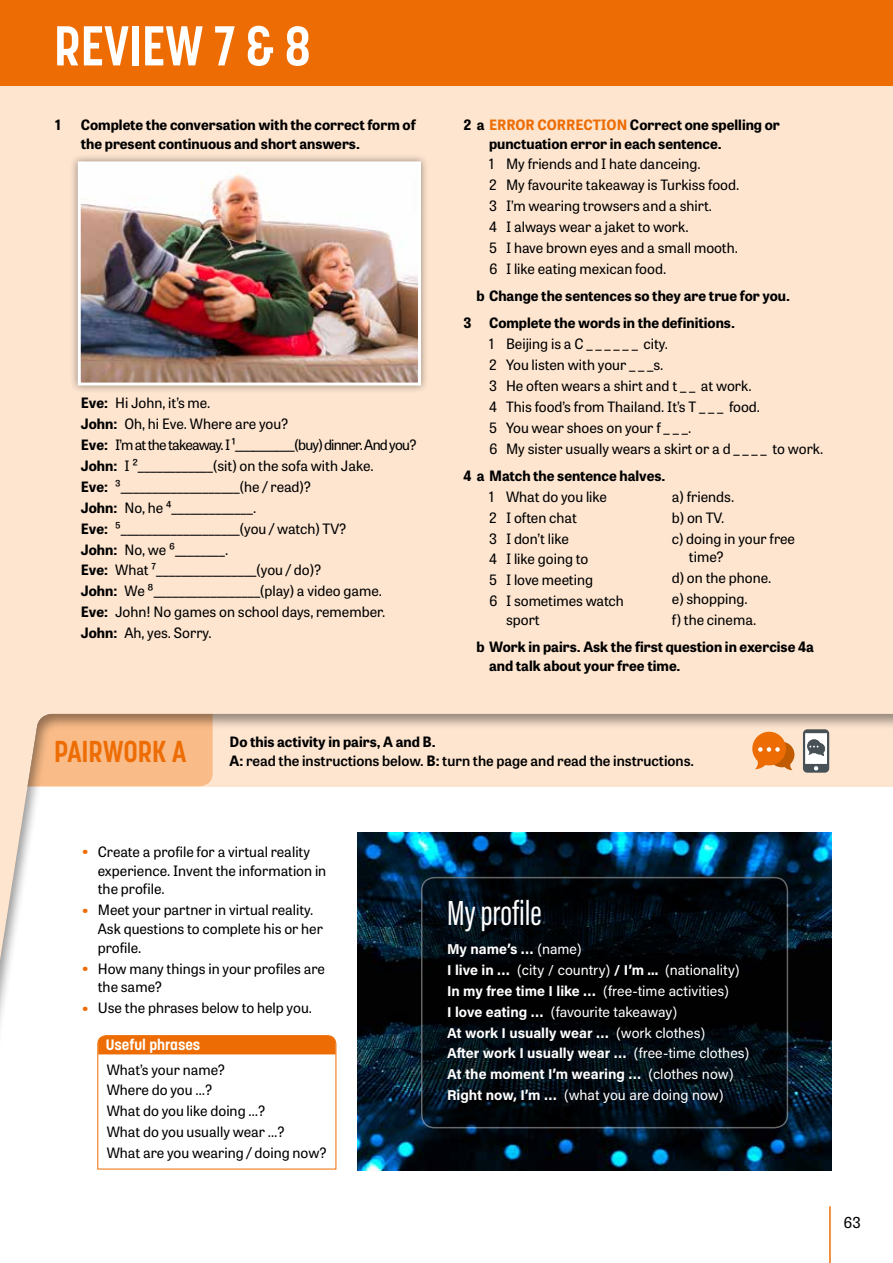
<style>
.page{position:relative;width:893px;height:1263px;background:#fff}
.page>*{position:absolute;margin:0;border:0;box-sizing:border-box;transform-origin:0 0}
.t1{font:700 55.5px "Korolev Condensed";color:#fff}
.t2{font:36px "Acumin Pro Extra Cond";color:#fff}
.t3{font:700 30px "Korolev Condensed";color:#ed6d04}
.t4{font:700 15px "Korolev";color:#fff}
.t5{font:15px "Tablet Gothic";color:#000}
.t6{font:14.25px/20.9px "Tablet Gothic";color:#000}
.t7{font:700 14.25px/18.8px "Tablet Gothic";color:#000}
.t8{font:14.25px/20.9px "Acumin Pro";color:#fff}
.t9{font:600 14.25px "Tablet Gothic";color:#000}
.s1{font-weight:700}
.s2{color:#ed6d04}
.s3{font-weight:700;font-size:18px;color:#ed6d04}
</style>
<div class="page">
<div style="left:0;top:68px;width:893px;height:1195px;background:#fde5d0"></div>
<div style="left:0;top:711px;width:893px;height:552px;background:#000;opacity:.4"></div>
<div style="left:0;top:0;width:893px;height:85px;background:#ed6d04"></div>
<svg style="left:803px;top:729px;width:26px;height:44px"></svg>
<svg style="left:752px;top:732px;width:42px;height:38px"></svg>
<div style="left:70px;top:153px;width:359px;height:240px;background:#000;opacity:.4"></div>
<img style="left:82px;top:165px;width:335px;height:217px">
<div style="left:78px;top:161px;width:343px;height:225px;border:3px solid #fff"></div>
<img style="left:357px;top:832px;width:474px;height:339px">
<svg style="left:421px;top:877px;width:366px;height:250px;background:#01080d"></svg>
<div style="left:421px;top:877px;width:367px;height:251px;border:2px solid #fff;border-radius:13px"></div>
<svg style="left:97px;top:1035px;width:240px;height:135px;background:#fbe6d4"></svg>
<hr style="left:829px;top:1206px;width:2px;height:57px;background:#ed6d04">
<h1 class="t1" style="left:54px;top:13px;width:258px">REVIEW 7 &amp; 8</h1>
<p class="t7" style="left:55px;top:115px;width:7px">1</p>
<p class="t7" style="left:81px;top:115px;width:336px">Complete the conversation with the correct form of the present continuous and short answers.</p>
<p class="t6" style="left:81px;top:392px;width:337px"><span class="s1">Eve:</span> Hi John, it’s me.<br><span class="s1">John:</span> Oh, hi Eve. Where are you?<br><span class="s1">Eve:</span> I’m at the takeaway. I 1__________(buy) dinner. And you?<br><span class="s1">John:</span> I 2____________(sit) on the sofa with Jake.<br><span class="s1">Eve:</span> 3___________________(he / read)?<br><span class="s1">John:</span> No, he 4_____________.<br><span class="s1">Eve:</span> 5___________________(you / watch) TV?<br><span class="s1">John:</span> No, we 6________.<br><span class="s1">Eve:</span> What 7________________(you / do)?<br><span class="s1">John:</span> We 8_________________(play) a video game.<br><span class="s1">Eve:</span> John! No games on school days, remember.<br><span class="s1">John:</span> Ah, yes. Sorry.</p>
<p class="t7" style="left:489px;top:115px;width:292px;text-indent:-26px">2 a <span class="s2">ERROR CORRECTION</span> Correct one spelling or punctuation error in each sentence.</p>
<p class="t6" style="left:489px;top:153px;width:252px">1 My friends and I hate danceing.<br>2 My favourite takeaway is Turkiss food.<br>3 I’m wearing trowsers and a shirt.<br>4 I always wear a jaket to work.<br>5 I have brown eyes and a small mooth.<br>6 I like eating mexican food.</p>
<p class="t7" style="left:463px;top:282px;width:328px;line-height:27.3px;text-indent:13px">b Change the sentences so they are true for you.<br>3 Complete the words in the definitions.</p>
<p class="t6" style="left:489px;top:333px;width:336px">1 Beijing is a C _ _ _ _ _ _ city.<br>2 You listen with your _ _ _s.<br>3 He often wears a shirt and t _ _ at work.<br>4 This food’s from Thailand. It’s T _ _ _ food.<br>5 You wear shoes on your f _ _ _.<br>6 My sister usually wears a skirt or a d _ _ _ _ to work.</p>
<p class="t7" style="left:463px;top:466px;width:203px">4 a Match the sentence halves.</p>
<p class="t6" style="left:489px;top:486px;width:136px">1 What do you like<br>2 I often chat<br>3 I don’t like<br>4 I like going to<br>5 I love meeting<br>6 I sometimes watch</p>
<p class="t6" style="left:506px;top:609px;width:35px">sport</p>
<p class="t6" style="left:672px;top:486px;width:125px">a) friends.<br>b) on TV.<br>c) doing in your free</p>
<p class="t6" style="left:672px;top:546px;width:101px;text-indent:17px">time?<br>d) on the phone. e) shopping.<br>f) the cinema.</p>
<p class="t7" style="left:489px;top:637px;width:326px;text-indent:-12px">b Work in pairs. Ask the first question in exercise 4a and talk about your free time.</p>
<h3 class="t3" style="left:54px;top:734px;width:134px">PAIRWORK A</h3>
<p class="t7" style="left:230px;top:732px;width:208px">Do this activity in pairs, A and B.</p>
<p class="t9" style="left:230px;top:750px;width:466px"><span class="s1">A:</span> read the instructions below. <span class="s1">B:</span> turn the page and read the instructions.</p>
<p class="t6" style="left:98px;top:841px;width:230px;line-height:18.8px;text-indent:-17px"><span class="s3">•</span> Create a profile for a virtual reality experience. Invent the information in the profile.</p>
<p class="t6" style="left:98px;top:900px;width:227px;line-height:18.8px;text-indent:-17px"><span class="s3">•</span> Meet your partner in virtual reality.<br>Ask questions to complete his or her profile.</p>
<p class="t6" style="left:98px;top:958px;width:229px;line-height:18.8px;text-indent:-17px"><span class="s3">•</span> How many things in your profiles are the same?</p>
<p class="t6" style="left:81px;top:997px;width:233px"><span class="s3">•</span> Use the phrases below to help you.</p>
<p class="t4" style="left:106px;top:1035px;width:96px">Useful phrases</p>
<p class="t6" style="left:107px;top:1058px;width:222px">What’s your name?<br>Where do you …?<br>What do you like doing …?<br>What do you usually wear …?<br>What are you wearing / doing now?</p>
<h2 class="t2" style="left:447px;top:891px;width:96px">My profile</h2>
<p class="t8" style="left:447px;top:938px;width:304px"><span class="s1">My name’s …</span> (name)<br><span class="s1">I live in …</span> (city / country) <span class="s1">/ I’m ...</span> (nationality)<br><span class="s1">In my free time I like …</span> (free-time activities)<br><span class="s1">I love eating …</span> (favourite takeaway)<br><span class="s1">At work I usually wear …</span> (work clothes)<br><span class="s1">After work I usually wear …</span> (free-time clothes)<br><span class="s1">At the moment I’m wearing …</span> (clothes now)<br><span class="s1">Right now, I’m …</span> (what you are doing now)</p>
<p class="t5" style="left:843px;top:1212px;width:19px">63</p>
</div>
